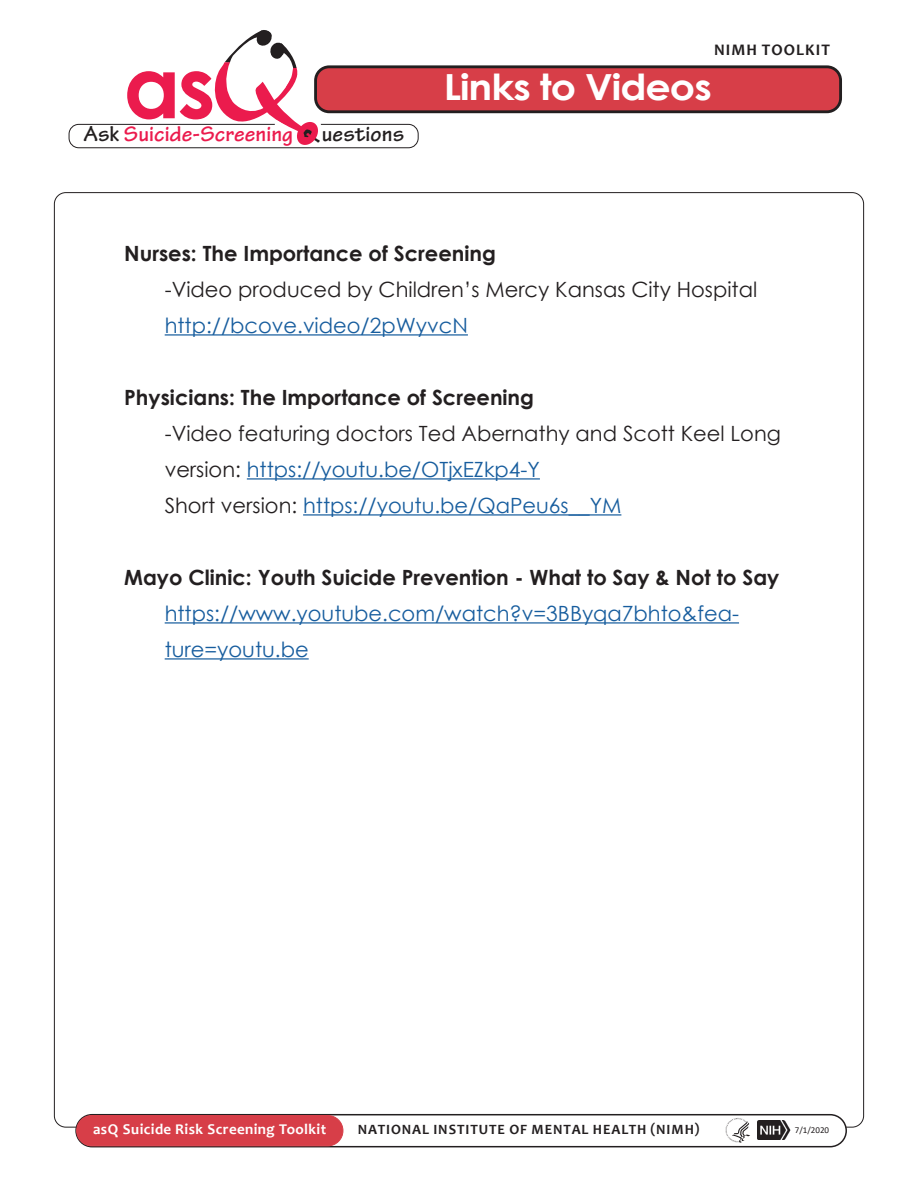
<style>
.page{position:relative;width:918px;height:1188px;background:#fff}
.page>*{position:absolute;margin:0;border:0;box-sizing:border-box;transform-origin:0 0}
.t1{font:88.95px "Gigi";color:#231f20}
.t2{font:700 86.4px "Century Gothic";color:#eb1b4d}
.t3{font:700 36px "Century Gothic";letter-spacing:-.025em;color:#fff;scale:1.1 1}
.t4{font:700 22.65px "Tekton Pro";letter-spacing:.005em;color:#eb1b4d}
.t5{font:700 22.65px "Tekton Pro";letter-spacing:.005em;color:#231f20}
.t6{font:21px/36px "Century Gothic";color:#231f20}
.t7{font:700 21px "Century Gothic";color:#231f20}
.t8{font:21px/36px "Century Gothic";color:#175d9e}
.t9{font:700 16.2px "Candara";letter-spacing:.065em;color:#231f20}
.t10{font:700 15px "Candara";letter-spacing:.025em;color:#fff}
.t11{font:700 14.25px "Candara";letter-spacing:.065em;color:#231f20}
.t12{font:9px "Calibri";color:#231f20}
.s1{color:#231f20}
.s2{color:#175d9e}
</style>
<div class="page">
<div style="left:69px;top:124px;width:350px;height:24px;border:1px solid #231f20;border-radius:10px"></div>
<div style="left:316px;top:67px;width:525px;height:45px;background:#d73e48;border-radius:14px"></div>
<div style="left:314px;top:65px;width:528px;height:48px;border:3px solid #231f20;border-radius:14px"></div>
<hr style="left:165px;top:334px;width:303px;height:2px;background:#175d9e">
<hr style="left:247px;top:478px;width:293px;height:2px;background:#175d9e">
<hr style="left:303px;top:514px;width:318px;height:2px;background:#175d9e">
<hr style="left:165px;top:622px;width:574px;height:2px;background:#175d9e">
<hr style="left:165px;top:658px;width:144px;height:2px;background:#175d9e">
<div style="left:75px;top:1114px;width:772px;height:33px;border:2px solid #231f20;border-radius:16px"></div>
<img style="left:758px;top:1120px;width:33px;height:20px">
<svg style="left:726px;top:1118px;width:24px;height:25px"></svg>
<div style="left:77px;top:1116px;width:266px;height:30px;background:#d73e48;border-radius:15px"></div>
<div style="left:76px;top:1115px;width:267px;height:31px;border:1px solid #d73e48;border-radius:15px"></div>
<svg style="left:210px;top:30px;width:110px;height:117px"></svg>
<p class="t2" style="left:123px;top:21px;width:94px">as</p>
<p class="t4" style="left:84px;top:121px;width:211px"><span class="s1">Ask</span> Suicide-Screening</p>
<p class="t5" style="left:322px;top:121px;width:84px">uestions</p>
<p class="t1" style="left:390px;top:123px;width:23px;rotate:90deg">.</p>
<p class="t9" style="left:714px;top:40px;width:117px">NIMH TOOLKIT</p>
<p class="t3" style="left:444px;top:60px;width:245px">Links to Videos</p>
<p class="t7" style="left:124px;top:237px;width:373px">Nurses: The Importance of Screening</p>
<p class="t6" style="left:165px;top:271px;width:594px">-Video produced by Children’s Mercy Kansas City Hospital <span class="s2">http://bcove.video/2pWyvcN</span></p>
<p class="t7" style="left:124px;top:381px;width:411px">Physicians: The Importance of Screening</p>
<p class="t6" style="left:165px;top:415px;width:618px">-Video featuring doctors Ted Abernathy and Scott Keel Long version: <span class="s2">https://youtu.be/OTjxEZkp4-Y<br></span>Short version: <span class="s2">https://youtu.be/QaPeu6s__YM</span></p>
<p class="t7" style="left:124px;top:561px;width:657px">Mayo Clinic: Youth Suicide Prevention - What to Say &amp; Not to Say</p>
<p class="t8" style="left:165px;top:595px;width:576px">https://www.youtube.com/watch?v=3BByqa7bhto&amp;fea&shy;ture=youtu.be</p>
<p class="t10" style="left:93px;top:1120px;width:235px">asQ Suicide Risk Screening Toolkit</p>
<p class="t11" style="left:358px;top:1121px;width:343px">NATIONAL INSTITUTE OF MENTAL HEALTH (NIMH)</p>
<p class="t12" style="left:795px;top:1123px;width:36px">7/1/2020</p>
</div>
